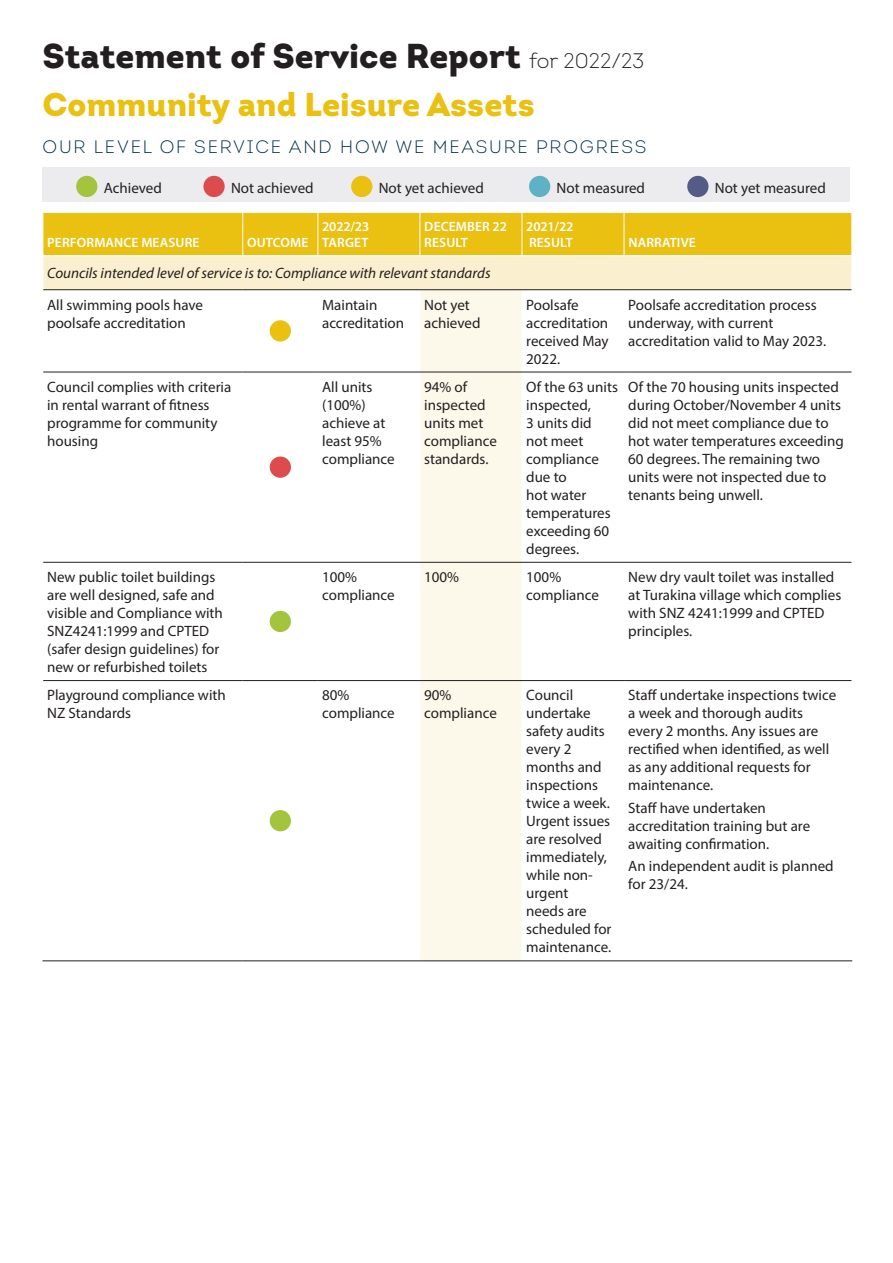
<style>
.page{position:relative;width:893px;height:1263px;background:#fff}
.page>*{position:absolute;margin:0;border:0;box-sizing:border-box;transform-origin:0 0}
.t1{font:900 34.5px "Intro";color:#231f20}
.t2{font:900 33px "Intro";color:#eac011}
.t3{font:300 18px "Intro";letter-spacing:.1em;color:#002f47}
.t4{font:15px/18px "Myriad Pro";color:#231f20}
.t5{font:italic 15px "Myriad Pro";color:#231f20}
.t6{font:600 13.5px/16.2px "Myriad Pro";letter-spacing:.01em;color:#fff}
.t7{font:600 13.5px/16.2px "Myriad Pro";letter-spacing:-.01em;color:#fff}
.s1{font-weight:300;font-size:21px}
</style>
<div class="page">
<div style="left:43px;top:167px;width:807px;height:34px;background:#ececee"></div>
<div style="left:76px;top:176px;width:21px;height:21px;background:#a3c43d;border-radius:50%"></div>
<div style="left:203px;top:176px;width:22px;height:21px;background:#dd4c4d;border-radius:50%"></div>
<div style="left:351px;top:176px;width:21px;height:21px;background:#eac011;border-radius:50%"></div>
<div style="left:529px;top:176px;width:21px;height:21px;background:#5fb2c6;border-radius:50%"></div>
<div style="left:687px;top:176px;width:21px;height:21px;background:#555b87;border-radius:50%"></div>
<div style="left:44px;top:213px;width:807px;height:42px;background:#eac011"></div>
<div style="left:43px;top:256px;width:809px;height:34px;background:#faf0d0"></div>
<div style="left:421px;top:290px;width:101px;height:670px;background:#fcf9eb"></div>
<hr style="left:242px;top:213px;width:1px;height:42px;background:#fff">
<hr style="left:317px;top:213px;width:1px;height:42px;background:#fff">
<hr style="left:420px;top:213px;width:1px;height:42px;background:#fff">
<hr style="left:522px;top:213px;width:1px;height:42px;background:#fff">
<hr style="left:624px;top:213px;width:1px;height:42px;background:#fff">
<hr style="left:43px;top:256px;width:1px;height:34px;background:#fff">
<hr style="left:851px;top:256px;width:1px;height:34px;background:#fff">
<hr style="left:43px;top:289px;width:200px;height:1px;background:#231f20">
<hr style="left:243px;top:289px;width:75px;height:1px;background:#231f20">
<hr style="left:318px;top:289px;width:102px;height:1px;background:#231f20">
<hr style="left:420px;top:289px;width:102px;height:1px;background:#231f20">
<hr style="left:522px;top:289px;width:102px;height:1px;background:#231f20">
<hr style="left:624px;top:289px;width:227px;height:1px;background:#231f20">
<hr style="left:43px;top:372px;width:200px;height:1px;background:#231f20">
<hr style="left:243px;top:372px;width:75px;height:1px;background:#231f20">
<hr style="left:318px;top:372px;width:102px;height:1px;background:#231f20">
<hr style="left:420px;top:372px;width:102px;height:1px;background:#231f20">
<hr style="left:522px;top:372px;width:102px;height:1px;background:#231f20">
<hr style="left:624px;top:372px;width:227px;height:1px;background:#231f20">
<hr style="left:43px;top:562px;width:200px;height:1px;background:#231f20">
<hr style="left:243px;top:562px;width:75px;height:1px;background:#231f20">
<hr style="left:318px;top:562px;width:102px;height:1px;background:#231f20">
<hr style="left:420px;top:562px;width:102px;height:1px;background:#231f20">
<hr style="left:522px;top:562px;width:102px;height:1px;background:#231f20">
<hr style="left:624px;top:562px;width:227px;height:1px;background:#231f20">
<hr style="left:43px;top:680px;width:200px;height:1px;background:#231f20">
<hr style="left:243px;top:680px;width:75px;height:1px;background:#231f20">
<hr style="left:318px;top:680px;width:102px;height:1px;background:#231f20">
<hr style="left:420px;top:680px;width:102px;height:1px;background:#231f20">
<hr style="left:522px;top:680px;width:102px;height:1px;background:#231f20">
<hr style="left:624px;top:680px;width:227px;height:1px;background:#231f20">
<hr style="left:43px;top:960px;width:200px;height:1px;background:#231f20">
<hr style="left:243px;top:960px;width:75px;height:1px;background:#231f20">
<hr style="left:318px;top:960px;width:102px;height:1px;background:#231f20">
<hr style="left:420px;top:960px;width:102px;height:1px;background:#231f20">
<hr style="left:522px;top:960px;width:102px;height:1px;background:#231f20">
<hr style="left:624px;top:960px;width:228px;height:1px;background:#231f20">
<div style="left:270px;top:320px;width:21px;height:21px;background:#eac011;border-radius:50%"></div>
<div style="left:270px;top:456px;width:21px;height:22px;background:#dd4c4d;border-radius:50%"></div>
<div style="left:270px;top:611px;width:21px;height:21px;background:#a3c43d;border-radius:50%"></div>
<div style="left:270px;top:810px;width:21px;height:21px;background:#a3c43d;border-radius:50%"></div>
<h1 class="t1" style="left:43px;top:34px;width:603px">Statement of Service Report <span class="s1">for 2022/23</span></h1>
<h2 class="t2" style="left:43px;top:82px;width:494px">Community and Leisure Assets</h2>
<p class="t3" style="left:43px;top:136px;width:605px">OUR LEVEL OF SERVICE AND HOW WE MEASURE PROGRESS</p>
<p class="t4" style="left:104px;top:178px;width:60px">Achieved</p>
<p class="t4" style="left:231px;top:178px;width:84px">Not achieved</p>
<p class="t4" style="left:379px;top:178px;width:107px">Not yet achieved</p>
<p class="t4" style="left:557px;top:178px;width:90px">Not measured</p>
<p class="t4" style="left:715px;top:178px;width:113px">Not yet measured</p>
<p class="t6" style="left:47px;top:234px;width:154px">PERFORMANCE MEASURE</p>
<p class="t6" style="left:247px;top:234px;width:63px">OUTCOME</p>
<p class="t7" style="left:322px;top:218px;width:49px">2022/23<br>TARGET</p>
<p class="t6" style="left:424px;top:218px;width:84px">DECEMBER 22<br>RESULT</p>
<p class="t7" style="left:526px;top:218px;width:49px">2021/22<br>RESULT</p>
<p class="t6" style="left:628px;top:234px;width:69px">NARRATIVE</p>
<p class="t5" style="left:47px;top:264px;width:445px">Councils intended level of service is to: Compliance with relevant standards</p>
<p class="t4" style="left:47px;top:295px;width:157px">All swimming pools have poolsafe accreditation</p>
<p class="t4" style="left:322px;top:295px;width:83px">Maintain accreditation</p>
<p class="t4" style="left:424px;top:295px;width:58px">Not yet achieved</p>
<p class="t4" style="left:526px;top:295px;width:84px">Poolsafe accreditation received May<br>2022.</p>
<p class="t4" style="left:628px;top:295px;width:199px">Poolsafe accreditation process underway, with current accreditation valid to May 2023.</p>
<p class="t4" style="left:47px;top:377px;width:186px">Council complies with criteria in rental warrant of fitness programme for community housing</p>
<p class="t4" style="left:322px;top:377px;width:74px">All units (100%) achieve at least 95% compliance</p>
<p class="t4" style="left:424px;top:377px;width:74px">94% of inspected units met compliance standards.</p>
<p class="t4" style="left:526px;top:377px;width:93px">Of the 63 units inspected,<br>3 units did<br>not meet compliance due to<br>hot water temperatures exceeding 60 degrees.</p>
<p class="t4" style="left:628px;top:377px;width:217px">Of the 70 housing units inspected during October/November 4 units did not meet compliance due to hot water temperatures exceeding<br>60 degrees. The remaining two units were not inspected due to tenants being unwell.</p>
<p class="t4" style="left:47px;top:568px;width:177px">New public toilet buildings are well designed, safe and visible and Compliance with<br>SNZ4241:1999 and CPTED (safer design guidelines) for new or refurbished toilets</p>
<p class="t4" style="left:322px;top:568px;width:74px">100% compliance</p>
<p class="t4" style="left:424px;top:568px;width:36px">100%</p>
<p class="t4" style="left:526px;top:568px;width:74px">100% compliance</p>
<p class="t4" style="left:628px;top:568px;width:214px">New dry vault toilet was installed at Turakina village which complies with SNZ 4241:1999 and CPTED principles.</p>
<p class="t4" style="left:47px;top:686px;width:180px">Playground compliance with<br>NZ Standards</p>
<p class="t4" style="left:322px;top:686px;width:74px">80% compliance</p>
<p class="t4" style="left:424px;top:686px;width:74px">90% compliance</p>
<p class="t4" style="left:526px;top:686px;width:87px">Council undertake safety audits every 2 months and inspections twice a week.<br>Urgent issues are resolved immediately, while non&shy;urgent<br>needs are scheduled for maintenance.</p>
<p class="t4" style="left:628px;top:686px;width:209px">Staff undertake inspections twice a week and thorough audits every 2 months. Any issues are rectified when identified, as well as any additional requests for maintenance.</p>
<p class="t4" style="left:628px;top:798px;width:183px">Staff have undertaken accreditation training but are awaiting confirmation.</p>
<p class="t4" style="left:628px;top:856px;width:207px">An independent audit is planned for 23/24.</p>
</div>
